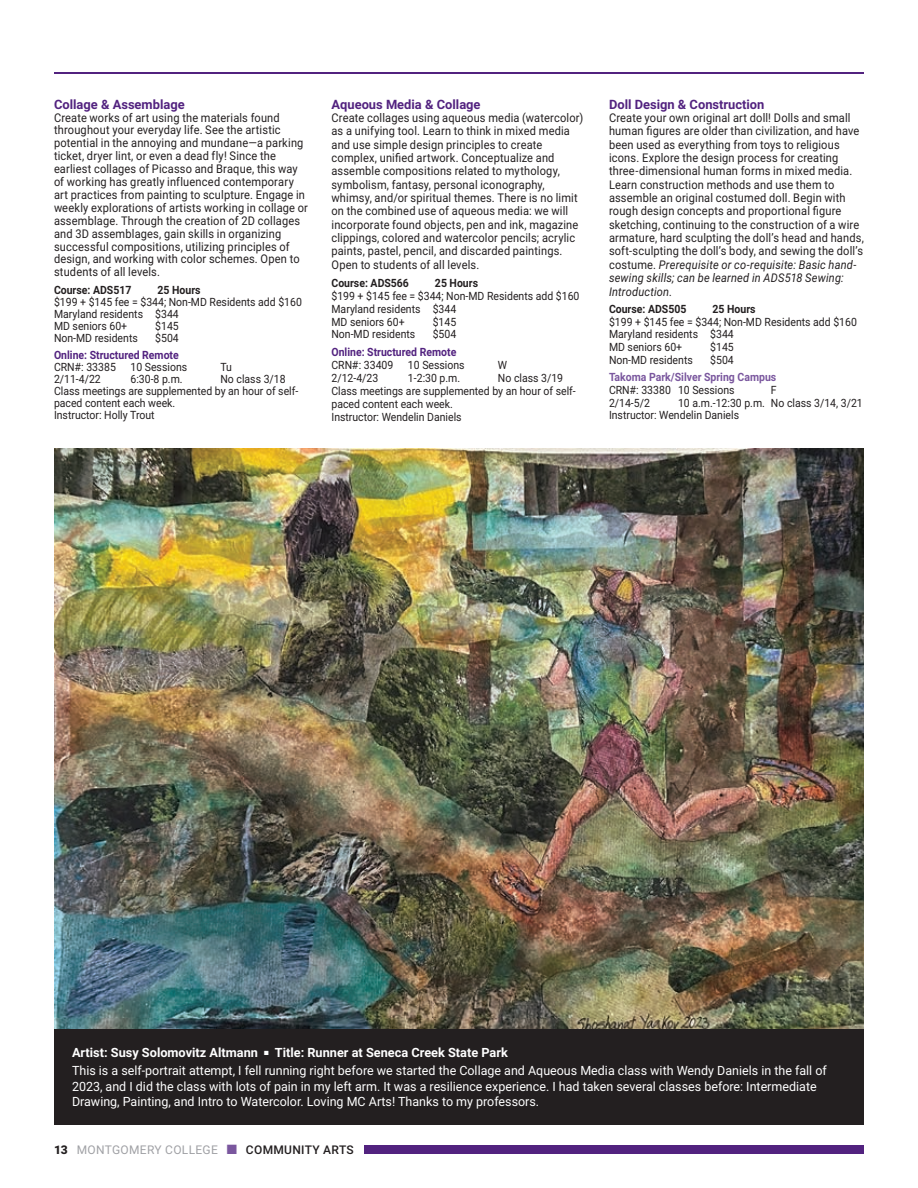
<style>
.page{position:relative;width:918px;height:1188px;background:#fff}
.page>*{position:absolute;margin:0;border:0;box-sizing:border-box;transform-origin:0 0}
.t1{font:700 12.9px "Roboto";color:#52227f}
.t2{font:12.75px/18.6px "Roboto";color:#fff}
.t3{font:12px/13.4px "Roboto";letter-spacing:.015em;color:#231f20;scale:.92 1}
.t4{font:12px "Roboto";letter-spacing:.025em;color:#a0a1a5}
.t5{font:11.4px/12px "Roboto";color:#231f20;scale:.92 1}
.t6{font:700 11.4px "Roboto";color:#231f20;scale:.92 1}
.t7{font:700 11.4px "Roboto";color:#52227f;scale:.92 1}
.t8{font:700 11.4px "Roboto";color:#7a579e;scale:.92 1}
.s1{font-style:italic}
.s2{font-weight:700}
.s3{font-weight:900;color:#231f20}
.s4{color:#7a579e}
.s5{font-weight:500;color:#231f20}
</style>
<div class="page">
<hr style="left:54px;top:72px;width:810px;height:2px;background:#52227f">
<div style="left:364px;top:1145px;width:500px;height:9px;background:#52227f"></div>
<img style="left:54px;top:448px;width:810px;height:581px">
<div style="left:54px;top:1029px;width:810px;height:96px;background:#231f20"></div>
<p class="t1" style="left:54px;top:95px;width:132px">Collage &amp; Assemblage</p>
<p class="t3" style="left:54px;top:110px;width:278px;line-height:12.9px">Create works of art using the materials found throughout your everyday life. See the artistic potential in the annoying and mundane—a parking ticket, dryer lint, or even a dead fly! Since the earliest collages of Picasso and Braque, this way of working has greatly influenced contemporary art practices from painting to sculpture. Engage in weekly explorations of artists working in collage or assemblage. Through the creation of 2D collages and 3D assemblages, gain skills in organizing successful compositions, utilizing principles of design, and working with color schemes. Open to students of all levels.</p>
<p class="t6" style="left:54px;top:282px;width:86px">Course: ADS517</p>
<p class="t6" style="left:157px;top:282px;width:48px">25 Hours</p>
<p class="t5" style="left:54px;top:296px;width:271px">$199 + $145 fee = $344; Non-MD Residents add $160<br>Maryland residents $344<br>MD seniors 60+</p>
<p class="t5" style="left:155px;top:320px;width:27px">$145</p>
<p class="t5" style="left:54px;top:332px;width:93px">Non-MD residents</p>
<p class="t5" style="left:155px;top:332px;width:27px">$504</p>
<p class="t7" style="left:54px;top:347px;width:137px">Online: Structured Remote</p>
<p class="t5" style="left:54px;top:360px;width:69px">CRN#: 33385</p>
<p class="t5" style="left:130px;top:360px;width:63px">10 Sessions</p>
<p class="t5" style="left:220px;top:360px;width:14px">Tu</p>
<p class="t5" style="left:54px;top:372px;width:52px">2/11-4/22</p>
<p class="t5" style="left:130px;top:372px;width:58px">6:30-8 p.m.</p>
<p class="t5" style="left:54px;top:372px;width:267px;text-indent:166px">No class 3/18<br>Class meetings are supplemented by an hour of self&shy;paced content each week.<br>Instructor: Holly Trout</p>
<p class="t1" style="left:332px;top:95px;width:151px">Aqueous Media &amp; Collage</p>
<p class="t3" style="left:332px;top:111px;width:275px">Create collages using aqueous media (watercolor) as a unifying tool. Learn to think in mixed media and use simple design principles to create complex, unified artwork. Conceptualize and assemble compositions related to mythology, symbolism, fantasy, personal iconography, whimsy, and/or spiritual themes. There is no limit on the combined use of aqueous media: we will incorporate found objects, pen and ink, magazine clippings, colored and watercolor pencils; acrylic paints, pastel, pencil, and discarded paintings.<br>Open to students of all levels.</p>
<p class="t6" style="left:332px;top:275px;width:86px">Course: ADS566</p>
<p class="t6" style="left:435px;top:275px;width:48px">25 Hours</p>
<p class="t5" style="left:332px;top:289px;width:271px;line-height:12.9px">$199 + $145 fee = $344; Non-MD Residents add $160<br>Maryland residents $344<br>MD seniors 60+</p>
<p class="t5" style="left:433px;top:315px;width:27px">$145</p>
<p class="t5" style="left:332px;top:328px;width:93px">Non-MD residents</p>
<p class="t5" style="left:433px;top:328px;width:27px">$504</p>
<p class="t7" style="left:332px;top:344px;width:137px">Online: Structured Remote</p>
<p class="t5" style="left:332px;top:359px;width:69px">CRN#: 33409</p>
<p class="t5" style="left:408px;top:359px;width:63px">10 Sessions</p>
<p class="t5" style="left:498px;top:359px;width:12px">W</p>
<p class="t5" style="left:332px;top:372px;width:52px">2/12-4/23</p>
<p class="t5" style="left:408px;top:372px;width:58px">1-2:30 p.m.</p>
<p class="t5" style="left:332px;top:371px;width:267px;line-height:12.9px;text-indent:166px">No class 3/19<br>Class meetings are supplemented by an hour of self&shy;paced content each week.<br>Instructor: Wendelin Daniels</p>
<p class="t1" style="left:609px;top:95px;width:157px">Doll Design &amp; Construction</p>
<p class="t3" style="left:609px;top:111px;width:279px">Create your own original art doll! Dolls and small human figures are older than civilization, and have been used as everything from toys to religious icons. Explore the design process for creating three-dimensional human forms in mixed media.<br>Learn construction methods and use them to assemble an original costumed doll. Begin with rough design concepts and proportional figure sketching, continuing to the construction of a wire armature, hard sculpting the doll’s head and hands, soft-sculpting the doll’s body, and sewing the doll’s costume. <span class="s1">Prerequisite or co-requisite: Basic hand&shy;sewing skills; can be learned in ADS518 Sewing:<br>Introduction.</span></p>
<p class="t6" style="left:609px;top:301px;width:86px">Course: ADS505</p>
<p class="t6" style="left:712px;top:301px;width:48px">25 Hours</p>
<p class="t5" style="left:609px;top:315px;width:271px;line-height:12.8px">$199 + $145 fee = $344; Non-MD Residents add $160<br>Maryland residents $344<br>MD seniors 60+</p>
<p class="t5" style="left:710px;top:341px;width:27px">$145</p>
<p class="t5" style="left:609px;top:353px;width:93px">Non-MD residents</p>
<p class="t5" style="left:710px;top:353px;width:27px">$504</p>
<p class="t8" style="left:609px;top:369px;width:183px">Takoma Park/Silver Spring Campus</p>
<p class="t5" style="left:609px;top:383px;width:138px">CRN#: 33380 10 Sessions</p>
<p class="t5" style="left:771px;top:383px;width:8px">F</p>
<p class="t5" style="left:609px;top:396px;width:46px">2/14-5/2</p>
<p class="t5" style="left:609px;top:396px;width:277px;line-height:12.8px;text-indent:69px">10 a.m.-12:30 p.m. No class 3/14, 3/21<br>Instructor: Wendelin Daniels</p>
<p class="t2" style="left:72px;top:1042px;width:756px"><span class="s2">Artist: Susy Solomovitz Altmann</span> ■ <span class="s2">Title: Runner at Seneca Creek State Park<br></span>This is a self-portrait attempt, I fell running right before we started the Collage and Aqueous Media class with Wendy Daniels in the fall of</p>
<p class="t2" style="left:72px;top:1078px;width:746px;line-height:15.6px">2023, and I did the class with lots of pain in my left arm. It was a resilience experience. I had taken several classes before: Intermediate<br>Drawing, Painting, and Intro to Watercolor. Loving MC Arts! Thanks to my professors.</p>
<p class="t4" style="left:54px;top:1141px;width:301px"><span class="s3">13</span> MONTGOMERY COLLEGE <span class="s4">■</span> <span class="s5">COMMUNITY ARTS</span></p>
</div>
